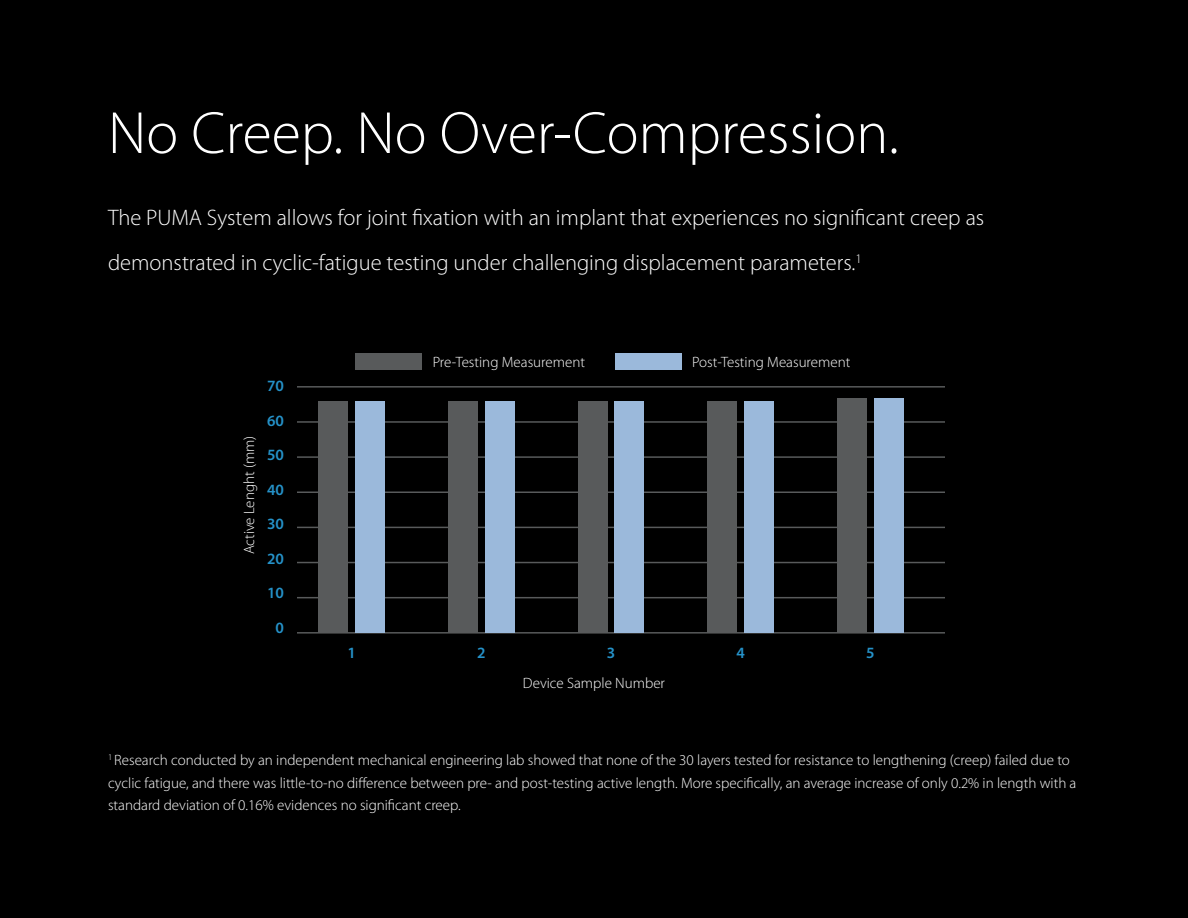
<style>
.page{position:relative;width:1188px;height:918px;background:#000}
.page>*{position:absolute;margin:0;border:0;box-sizing:border-box;transform-origin:0 0}
.t1{font:300 60px "Myriad Pro";color:#fff}
.t2{font:300 22.5px/45px "Myriad Pro";color:#fff}
.t3{font:600 15.75px "Myriad Pro";color:#2592c9}
.t4{font:300 15px/22.5px "Myriad Pro";color:#fff}
</style>
<div class="page">
<hr style="left:297px;top:632px;width:648px;height:2px;background:#585a5b">
<hr style="left:297px;top:597px;width:648px;height:1px;background:#585a5b">
<hr style="left:297px;top:386px;width:648px;height:2px;background:#585a5b">
<hr style="left:297px;top:562px;width:648px;height:1px;background:#585a5b">
<hr style="left:297px;top:527px;width:648px;height:1px;background:#585a5b">
<hr style="left:297px;top:491px;width:648px;height:2px;background:#585a5b">
<hr style="left:297px;top:456px;width:648px;height:2px;background:#585a5b">
<hr style="left:297px;top:421px;width:648px;height:2px;background:#585a5b">
<div style="left:319px;top:402px;width:29px;height:231px;background:#585a5b"></div>
<div style="left:355px;top:402px;width:30px;height:231px;background:#9bb9db"></div>
<div style="left:448px;top:402px;width:30px;height:231px;background:#585a5b"></div>
<div style="left:485px;top:402px;width:30px;height:231px;background:#9bb9db"></div>
<div style="left:578px;top:402px;width:30px;height:231px;background:#585a5b"></div>
<div style="left:615px;top:402px;width:29px;height:231px;background:#9bb9db"></div>
<div style="left:708px;top:402px;width:29px;height:231px;background:#585a5b"></div>
<div style="left:744px;top:402px;width:30px;height:231px;background:#9bb9db"></div>
<div style="left:837px;top:398px;width:30px;height:235px;background:#585a5b"></div>
<div style="left:874px;top:398px;width:30px;height:235px;background:#9bb9db"></div>
<div style="left:355px;top:354px;width:67px;height:16px;background:#585a5b"></div>
<div style="left:615px;top:354px;width:66px;height:16px;background:#9bb9db"></div>
<p class="t1" style="left:108px;top:100px;width:792px">No Creep. No Over-Compression.</p>
<p class="t2" style="left:108px;top:195px;width:878px">The PUMA System allows for joint fixation with an implant that experiences no significant creep as demonstrated in cyclic-fatigue testing under challenging displacement parameters.<sup>1</sup></p>
<p class="t4" style="left:238px;top:554px;width:120px;rotate:-90deg">Active Lenght (mm)</p>
<p class="t3" style="left:267px;top:377px;width:18px">70</p>
<p class="t3" style="left:267px;top:412px;width:18px">60</p>
<p class="t3" style="left:267px;top:446px;width:18px">50</p>
<p class="t3" style="left:267px;top:481px;width:18px">40</p>
<p class="t3" style="left:267px;top:515px;width:18px">30</p>
<p class="t3" style="left:267px;top:550px;width:18px">20</p>
<p class="t3" style="left:267px;top:584px;width:18px">10</p>
<p class="t3" style="left:276px;top:619px;width:10px">0</p>
<p class="t4" style="left:433px;top:351px;width:154px">Pre-Testing Measurement</p>
<p class="t4" style="left:692px;top:351px;width:160px">Post-Testing Measurement</p>
<p class="t3" style="left:348px;top:644px;width:10px">1</p>
<p class="t3" style="left:477px;top:644px;width:10px">2</p>
<p class="t3" style="left:607px;top:644px;width:10px">3</p>
<p class="t3" style="left:737px;top:644px;width:10px">4</p>
<p class="t3" style="left:866px;top:644px;width:10px">5</p>
<p class="t4" style="left:523px;top:672px;width:144px">Device Sample Number</p>
<p class="t4" style="left:108px;top:749px;width:970px"><sup>1</sup> Research conducted by an independent mechanical engineering lab showed that none of the 30 layers tested for resistance to lengthening (creep) failed due to cyclic fatigue, and there was little-to-no difference between pre- and post-testing active length. More specifically, an average increase of only 0.2% in length with a standard deviation of 0.16% evidences no significant creep.</p>
</div>
